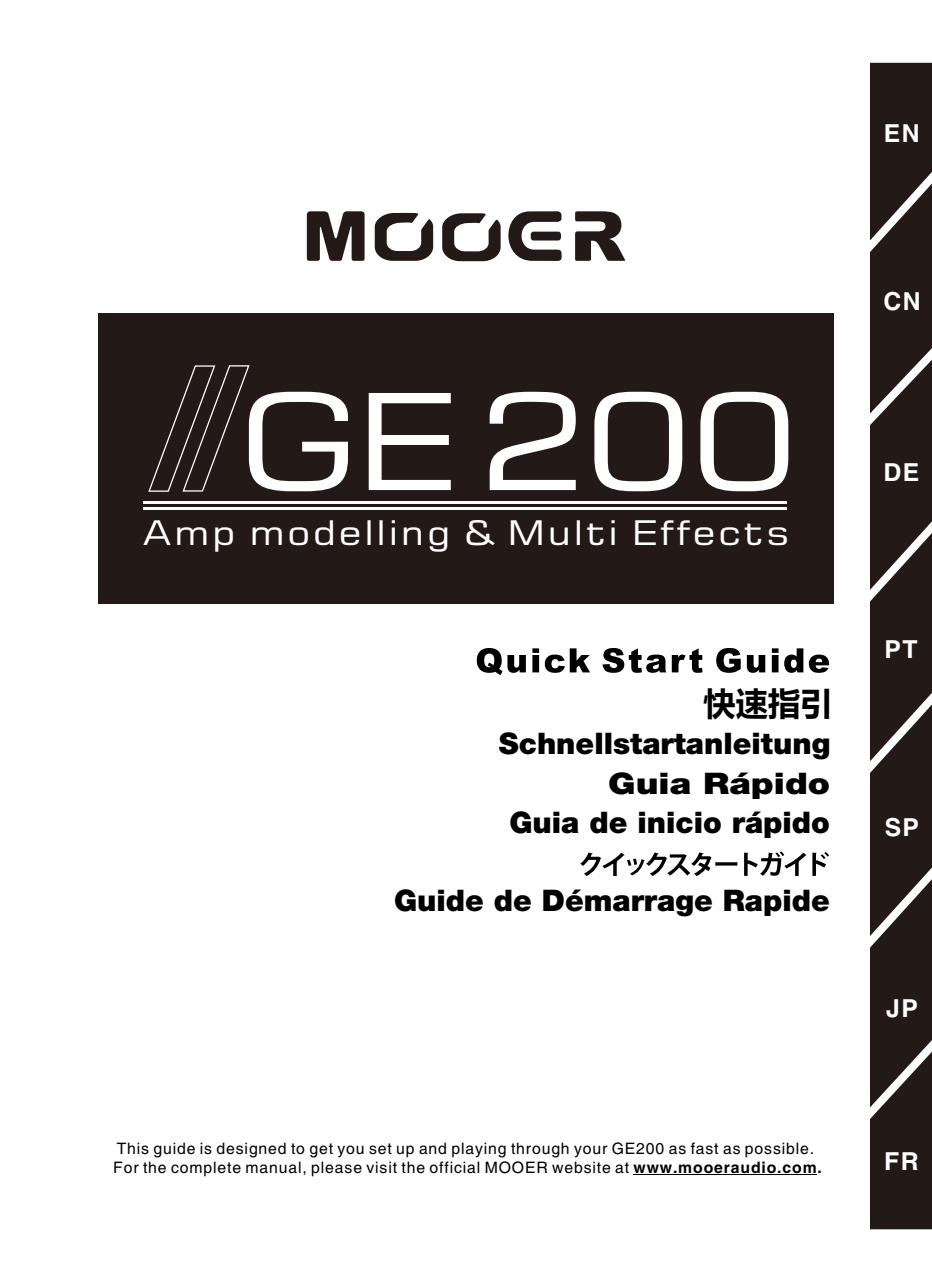
<style>
.page{position:relative;width:932px;height:1282px;background:#fff}
.page>*{position:absolute;margin:0;border:0;box-sizing:border-box;transform-origin:0 0}
.t1{font:133.65px "Square 721 BT";letter-spacing:-.015em;color:#fff;scale:1.2 1}
.t2{font:33.98px "Square 721 BT";letter-spacing:.07em;color:#fff;scale:1.19 1}
.t3{font:700 32.18px "Microsoft Ya Hei";color:#000}
.t4{font:900 29.7px "Helvetica Neue LT Com";color:#000}
.t5{font:900 29.7px "Helvetica Neue LT Com";color:#000;scale:1.19 1}
.t6{font:700 24.75px "Arial";letter-spacing:.055em;color:#fff}
.t7{font:15.75px/18.7px "Arial";letter-spacing:.055em;color:#000}
.s1{font-weight:700}
</style>
<div class="page">
<svg style="left:307px;top:211px;width:318px;height:50px"></svg>
<div style="left:98px;top:313px;width:735px;height:291px;background:#231916"></div>
<hr style="left:633px;top:1174px;width:183px;height:1px;background:#000">
<hr style="left:144px;top:501px;width:642px;height:3px;background:#fff">
<hr style="left:144px;top:507px;width:642px;height:3px;background:#fff">
<svg style="left:148px;top:365px;width:102px;height:127px"></svg>
<svg style="left:476px;top:648px;width:352px;height:27px"></svg>
<svg style="left:580px;top:852px;width:157px;height:24px"></svg>
<svg style="left:744px;top:851px;width:62px;height:25px"></svg>
<svg style="left:812px;top:852px;width:16px;height:24px"></svg>
<svg style="left:870px;top:62px;width:61px;height:1168px;background:#312724"></svg>
<div style="left:878px;top:827px;width:46px;height:47px;background:#231916;border:1px solid #231916;border-radius:4px"></div>
<h3 class="t6" style="left:883px;top:124px;width:37px">EN</h3>
<h1 class="t1" style="left:239px;top:388px;width:467px">GE200</h1>
<h2 class="t2" style="left:143px;top:519px;width:545px">Amp modelling &amp; Multi Effects</h2>
<h3 class="t3" style="left:703px;top:689px;width:130px">快速指引</h3>
<h3 class="t4" style="left:498px;top:733px;width:333px">Schnellstartanleitung</h3>
<h3 class="t5" style="left:608px;top:773px;width:188px">Guia Rápido</h3>
<h3 class="t4" style="left:509px;top:812px;width:322px">Guia de inicio rápido</h3>
<h3 class="t4" style="left:394px;top:890px;width:437px">Guide de Démarrage Rapide</h3>
<p class="t7" style="left:113px;top:1141px;width:710px">This guide is designed to get you set up and playing through your GE200 as fast as possible.<br>For the complete manual, please visit the official MOOER website at <span class="s1">www.mooeraudio.com.</span></p>
<h3 class="t6" style="left:883px;top:292px;width:39px">CN</h3>
<h3 class="t6" style="left:883px;top:463px;width:37px">DE</h3>
<h3 class="t6" style="left:884px;top:640px;width:35px">PT</h3>
<h3 class="t6" style="left:884px;top:818px;width:36px">SP</h3>
<h3 class="t6" style="left:886px;top:999px;width:33px">JP</h3>
<h3 class="t6" style="left:884px;top:1152px;width:36px">FR</h3>
</div>
